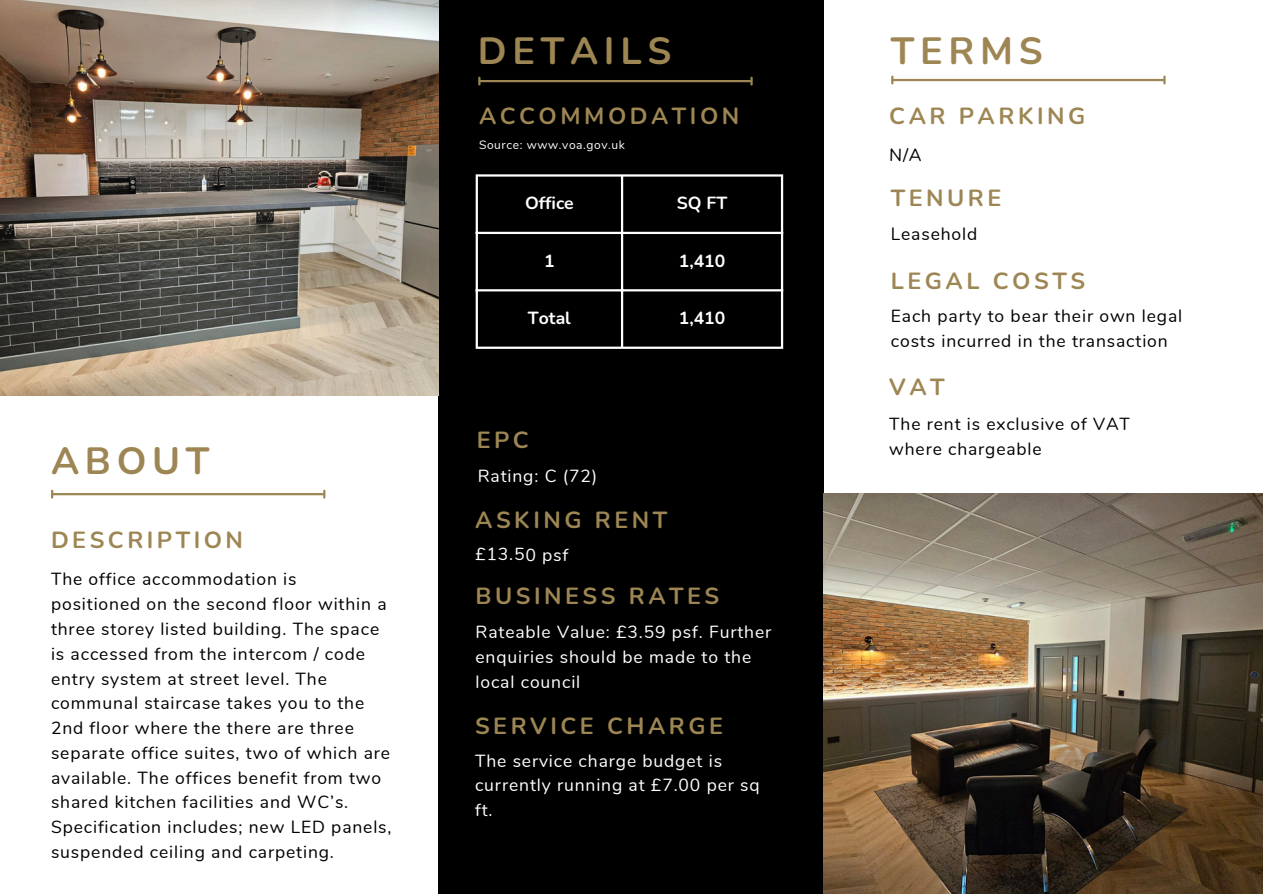
<style>
.page{position:relative;width:1263px;height:894px;background:#fff}
.page>*{position:absolute;margin:0;border:0;box-sizing:border-box;transform-origin:0 0}
.t1{font:700 37.95px "Nunito";letter-spacing:.15em;color:#9d8653}
.t2{font:700 23.4px "Nunito";letter-spacing:.15em;color:#9d8653}
.t3{font:17.55px/24.8px "Nunito";letter-spacing:.05em;color:#000}
.t4{font:17.55px/24.8px "Nunito";letter-spacing:.05em;color:#fff}
.t5{font:700 17.55px "Nunito";color:#fff}
.t6{font:17.4px/24.8px "Nunito";letter-spacing:.05em;color:#000}
.t7{font:12px "Nunito";letter-spacing:.05em;color:#fff}
</style>
<div class="page">
<div style="left:438px;top:0;width:385px;height:893px;background:#000"></div>
<hr style="left:53px;top:493px;width:270px;height:2px;background:#9d8653">
<svg style="left:51px;top:490px;width:2px;height:7px"></svg>
<svg style="left:323px;top:490px;width:2px;height:7px"></svg>
<hr style="left:480px;top:80px;width:270px;height:2px;background:#9d8653">
<svg style="left:478px;top:78px;width:2px;height:6px"></svg>
<svg style="left:750px;top:78px;width:3px;height:6px"></svg>
<hr style="left:893px;top:79px;width:270px;height:2px;background:#9d8653">
<svg style="left:891px;top:77px;width:2px;height:6px"></svg>
<svg style="left:1163px;top:77px;width:3px;height:6px"></svg>
<hr style="left:476px;top:176px;width:2px;height:170px;background:#fff">
<hr style="left:621px;top:176px;width:2px;height:170px;background:#fff">
<hr style="left:781px;top:176px;width:2px;height:170px;background:#fff">
<hr style="left:476px;top:174px;width:307px;height:2px;background:#fff">
<hr style="left:476px;top:232px;width:307px;height:2px;background:#fff">
<hr style="left:476px;top:289px;width:307px;height:2px;background:#fff">
<hr style="left:476px;top:346px;width:307px;height:3px;background:#fff">
<img style="left:0;top:0;width:438px;height:395px">
<img style="left:823px;top:493px;width:440px;height:399px">
<p class="t1" style="left:51px;top:435px;width:160px">ABOUT</p>
<p class="t2" style="left:51px;top:524px;width:194px">DESCRIPTION</p>
<p class="t3" style="left:51px;top:567px;width:342px">The office accommodation is<br>positioned on the second floor within a three storey listed building. The space is accessed from the intercom / code entry system at street level. The communal staircase takes you to the 2nd floor where the there are three separate office suites, two of which are available. The offices benefit from two shared kitchen facilities and WC’s.<br>Specification includes; new LED panels, suspended ceiling and carpeting.</p>
<p class="t1" style="left:478px;top:25px;width:195px">DETAILS</p>
<h4 class="t2" style="left:479px;top:100px;width:262px">ACCOMMODATION</h4>
<h2 class="t7" style="left:479px;top:137px;width:147px">Source: www.voa.gov.uk</h2>
<p class="t5" style="left:525px;top:191px;width:50px">Office</p>
<h1 class="t5" style="left:677px;top:191px;width:52px">SQ FT</h1>
<h2 class="t5" style="left:544px;top:249px;width:12px">1</h2>
<h4 class="t5" style="left:679px;top:249px;width:48px">1,410</h4>
<h1 class="t5" style="left:528px;top:306px;width:44px">Total</h1>
<h2 class="t5" style="left:679px;top:306px;width:48px">1,410</h2>
<h2 class="t2" style="left:477px;top:424px;width:54px">EPC</h2>
<p class="t4" style="left:478px;top:464px;width:121px">Rating: C (72)</p>
<h4 class="t2" style="left:475px;top:503px;width:194px">ASKING RENT</h4>
<h2 class="t4" style="left:475px;top:541px;width:95px;rotate:1deg">£13.50 psf</h2>
<h4 class="t2" style="left:475px;top:580px;width:245px">BUSINESS RATES</h4>
<h4 class="t4" style="left:475px;top:620px;width:297px">Rateable Value: £3.59 psf. Further enquiries should be made to the local council</h4>
<h4 class="t2" style="left:475px;top:710px;width:249px">SERVICE CHARGE</h4>
<p class="t4" style="left:475px;top:748px;width:286px">The service charge budget is currently running at £7.00 per sq ft.</p>
<h2 class="t1" style="left:891px;top:25px;width:153px">TERMS</h2>
<h4 class="t2" style="left:889px;top:100px;width:197px">CAR PARKING</h4>
<h2 class="t2" style="left:891px;top:183px;width:112px">TENURE</h2>
<h3 class="t3" style="left:891px;top:222px;width:88px">Leasehold</h3>
<h4 class="t2" style="left:891px;top:265px;width:196px">LEGAL COSTS</h4>
<h2 class="t3" style="left:891px;top:304px;width:293px">Each party to bear their own legal costs incurred in the transaction</h2>
<h2 class="t2" style="left:889px;top:371px;width:57px">VAT</h2>
<h2 class="t6" style="left:889px;top:412px;width:242px">The rent is exclusive of VAT where chargeable</h2>
</div>
